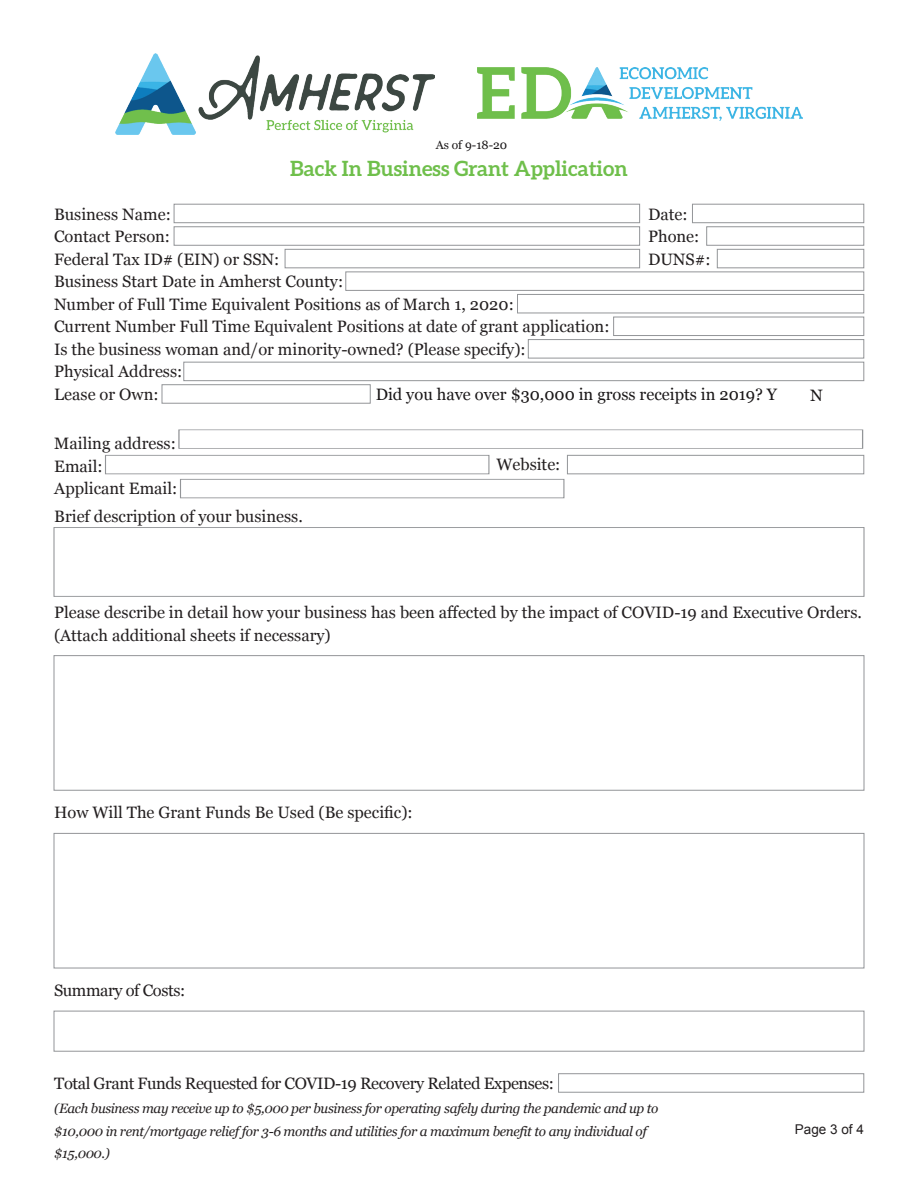
<style>
.page{position:relative;width:918px;height:1188px;background:#fff}
.page>*{position:absolute;margin:0;border:0;box-sizing:border-box;transform-origin:0 0}
.t1{font:700 21px "Aleo";color:#6fbf4b}
.t2{font:16.5px/22.5px "Georgia";color:#231f20}
.t3{font:16.5px "Georgia";letter-spacing:-.025em;color:#231f20}
.t4{font:16.5px "Georgia";color:#1a1718}
.t5{font:italic 13.5px/22.5px "Georgia";letter-spacing:-.025em;color:#231f20}
.t6{font:13.5px "Arial";color:#231f20}
.t7{font:12px "Georgia";color:#1a1718}
.s1{font-style:inherit}
</style>
<div class="page">
<img style="left:116px;top:54px;width:318px;height:80px">
<img style="left:478px;top:68px;width:324px;height:53px">
<div style="left:54px;top:527px;width:810px;height:70px;border:1px solid #939598"></div>
<div style="left:174px;top:204px;width:466px;height:19px;border:1px solid #939598"></div>
<div style="left:692px;top:204px;width:172px;height:19px;border:1px solid #939598"></div>
<div style="left:717px;top:249px;width:147px;height:19px;border:1px solid #939598"></div>
<div style="left:285px;top:249px;width:355px;height:19px;border:1px solid #939598"></div>
<div style="left:346px;top:272px;width:518px;height:19px;border:1px solid #939598"></div>
<div style="left:517px;top:294px;width:347px;height:19px;border:1px solid #939598"></div>
<div style="left:613px;top:317px;width:251px;height:19px;border:1px solid #939598"></div>
<div style="left:528px;top:339px;width:336px;height:19px;border:1px solid #939598"></div>
<div style="left:184px;top:362px;width:680px;height:19px;border:1px solid #939598"></div>
<div style="left:179px;top:430px;width:684px;height:19px;border:1px solid #939598"></div>
<div style="left:54px;top:655px;width:810px;height:135px;border:1px solid #939598"></div>
<div style="left:54px;top:833px;width:810px;height:135px;border:1px solid #939598"></div>
<div style="left:54px;top:1011px;width:810px;height:40px;border:1px solid #939598"></div>
<div style="left:567px;top:455px;width:297px;height:19px;border:1px solid #939598"></div>
<div style="left:105px;top:455px;width:384px;height:19px;border:1px solid #939598"></div>
<div style="left:180px;top:479px;width:384px;height:19px;border:1px solid #939598"></div>
<p class="t7" style="left:436px;top:136px;width:73px">As of 9-18-20</p>
<p class="t1" style="left:290px;top:157px;width:339px">Back In Business Grant Application</p>
<p class="t2" style="left:54px;top:202px;width:118px">Business Name:</p>
<p class="t2" style="left:648px;top:202px;width:41px">Date:</p>
<p class="t2" style="left:54px;top:225px;width:118px">Contact Person:</p>
<p class="t2" style="left:648px;top:225px;width:53px">Phone:</p>
<p class="t2" style="left:54px;top:247px;width:227px">Federal Tax ID# (EIN) or SSN:</p>
<p class="t2" style="left:648px;top:247px;width:64px">DUNS#:</p>
<p class="t2" style="left:54px;top:270px;width:557px">Business Start Date in Amherst County:<br>Number of Full Time Equivalent Positions as of March 1, 2020:<br>Current Number Full Time Equivalent Positions at date of grant application:<br>Is the business woman and/or minority-owned? (Please specify):<br>Physical Address:</p>
<p class="t2" style="left:54px;top:382px;width:106px">Lease or Own:</p>
<p class="t2" style="left:54px;top:432px;width:125px">Mailing address:<br>Email:<br>Applicant Email:</p>
<p class="t2" style="left:54px;top:504px;width:250px">Brief description of your business.</p>
<p class="t4" style="left:376px;top:382px;width:403px">Did you have over $30,000 in gross receipts in 2019? Y</p>
<p class="t4" style="left:810px;top:383px;width:14px">N</p>
<p class="t2" style="left:496px;top:453px;width:66px">Website:</p>
<p class="t2" style="left:54px;top:601px;width:809px">Please describe in detail how your business has been affected by the impact of COVID-19 and Executive Orders. (Attach additional sheets if necessary)</p>
<p class="t2" style="left:54px;top:800px;width:360px">How Will The Grant Funds Be Used (Be specific):</p>
<p class="t3" style="left:54px;top:978px;width:133px">Summary of Costs:</p>
<p class="t3" style="left:54px;top:1072px;width:501px">Total Grant Funds Requested for COVID-19 Recovery Related Expenses:</p>
<p class="t5" style="left:54px;top:1097px;width:606px"><span class="s1">(Each business may receive up to $5,000 per business for</span> operating safely during the pandemic and up to $10,000 in <span class="s1">rent/mortgage relief for 3-6 months</span> and <span class="s1">utilities</span> for a maximum benefit to any individual of $15,000.)</p>
<p class="t6" style="left:795px;top:1120px;width:71px">Page 3 of 4</p>
</div>
